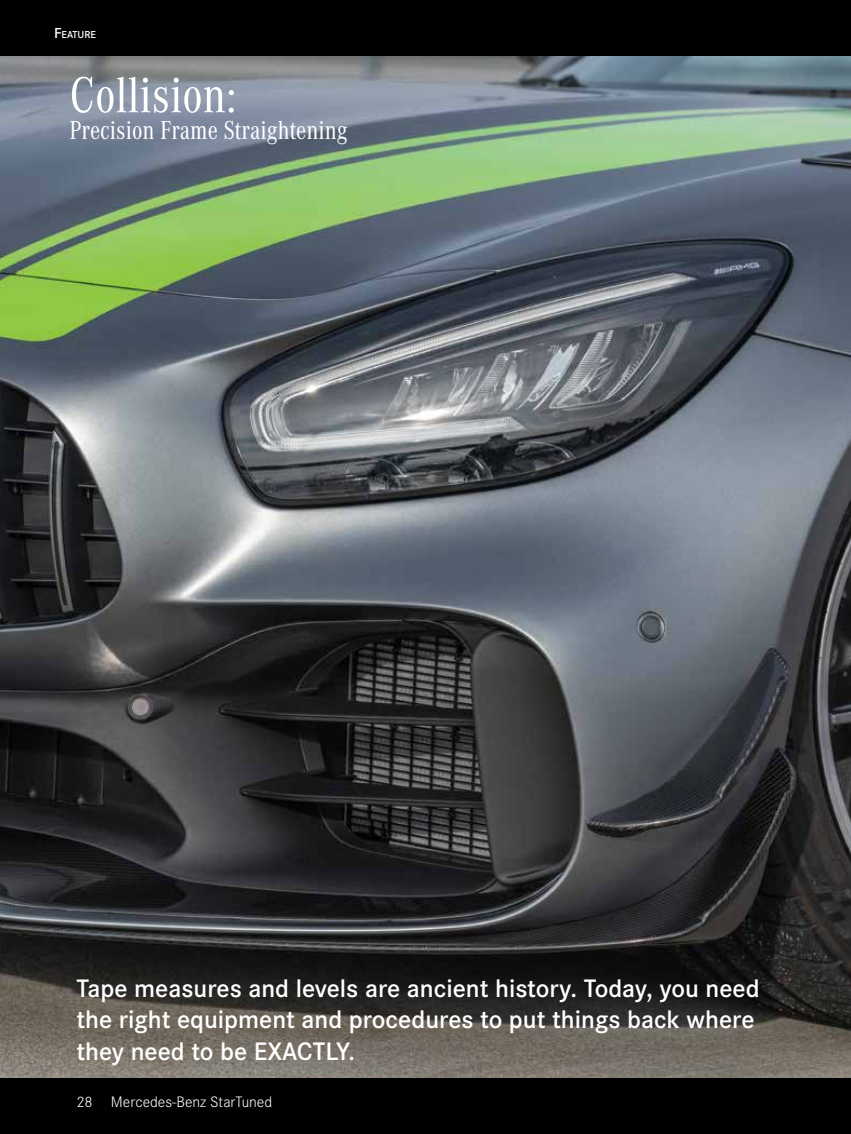
<style>
.page{position:relative;width:851px;height:1134px;background:#fff}
.page>*{position:absolute;margin:0;border:0;box-sizing:border-box;transform-origin:0 0}
.t1{font:52.5px "Corporate A Con";color:#fff}
.t2{font:27px "Corporate A Con";color:#fff}
.t3{font:600 26.25px/31.5px "Corporate S";color:#fff}
.t4{font:300 15.75px "Corporate S";color:#fff}
.t5{font:600 10.5px "Corporate S";color:#fff}
.s1{font-size:15px}
</style>
<div class="page">
<img style="left:0;top:55px;width:850px;height:1024px">
<div style="left:0;top:1079px;width:850px;height:55px;background:#000"></div>
<div style="left:0;top:0;width:850px;height:55px;background:#000"></div>
<p class="t5" style="left:54px;top:29px;width:43px"><span class="s1">F</span>EATURE</p>
<h1 class="t1" style="left:69px;top:66px;width:168px">Collision:</h1>
<p class="t2" style="left:69px;top:116px;width:280px">Precision Frame Straightening</p>
<p class="t3" style="left:76px;top:973px;width:684px">Tape measures and levels are ancient history. Today, you need the right equipment and procedures to put things back where they need to be EXACTLY.</p>
<p class="t4" style="left:76px;top:1093px;width:197px">28 Mercedes-Benz StarTuned</p>
</div>
